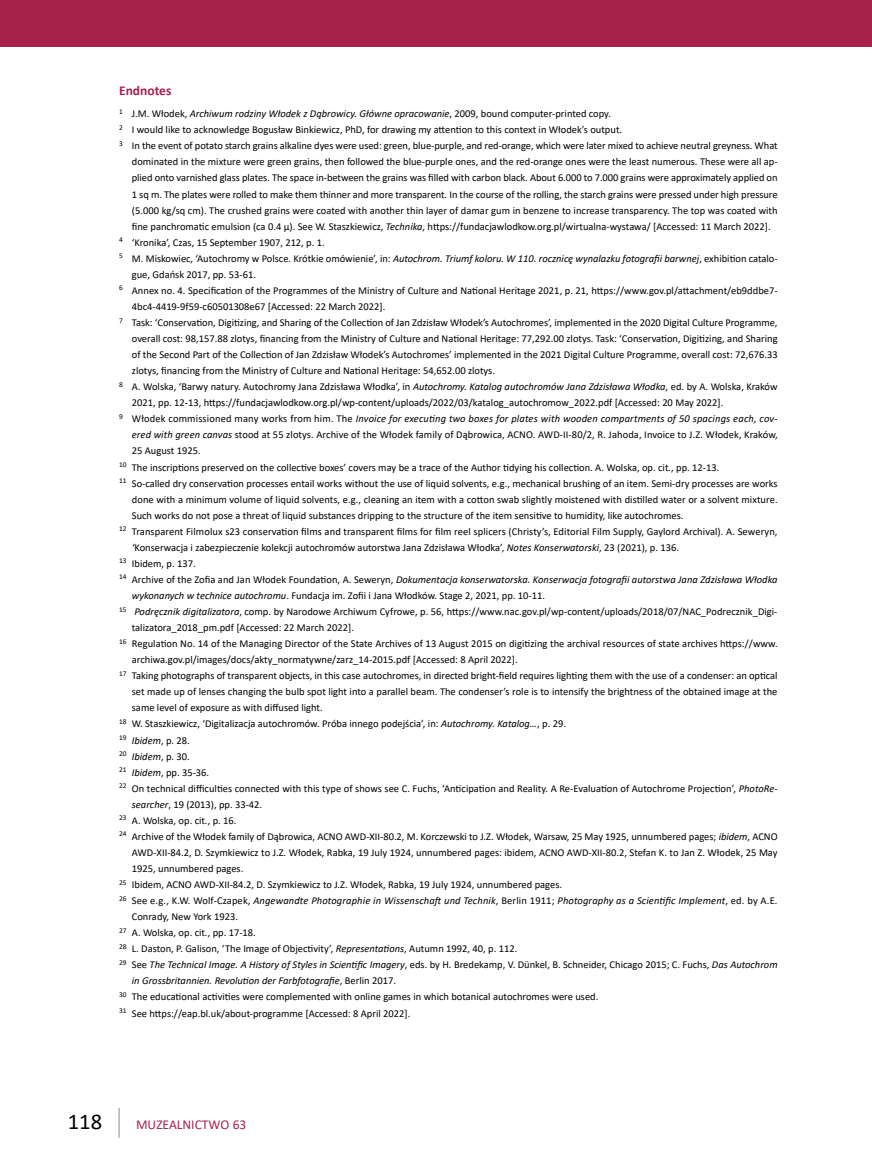
<style>
.page{position:relative;width:872px;height:1170px;background:#fff}
.page>*{position:absolute;margin:0;border:0;box-sizing:border-box;transform-origin:0 0}
.t1{font:22.5px "Calibri";color:#000}
.t2{font:13.5px "Calibri";color:#a6214b}
.t3{font:700 13.5px "Calibri";color:#a6214b}
.t4{font:10.5px "Calibri";color:#000}
.t5{font:italic 10.5px "Calibri";color:#000}
.s1{font-style:normal}
.s2{font-style:italic}
</style>
<div class="page">
<hr style="left:118px;top:1107px;width:2px;height:30px;background:#b3b2b2">
<div style="left:0;top:0;width:872px;height:47px;background:#a6214b"></div>
<p class="t3" style="left:119px;top:81px;width:54px">Endnotes</p>
<p class="t5" style="left:119px;top:106px;width:493px"><sup>1</sup> <span class="s1">J.M. Włodek,</span> Archiwum rodziny Włodek z Dąbrowicy. Główne opracowanie<span class="s1">, 2009, bound computer-printed copy.</span></p>
<p class="t4" style="left:119px;top:122px;width:504px"><sup>2</sup> I would like to acknowledge Bogusław Binkiewicz, PhD, for drawing my attention to this context in Włodek’s output.</p>
<p class="t4" style="left:119px;top:138px;width:660px"><sup>3</sup> In the event of potato starch grains alkaline dyes were used: green, blue-purple, and red-orange, which were later mixed to achieve neutral greyness. What</p>
<p class="t4" style="left:132px;top:155px;width:647px">dominated in the mixture were green grains, then followed the blue-purple ones, and the red-orange ones were the least numerous. These were all ap-</p>
<p class="t4" style="left:132px;top:171px;width:647px">plied onto varnished glass plates. The space in-between the grains was filled with carbon black. About 6.000 to 7.000 grains were approximately applied on</p>
<p class="t4" style="left:132px;top:187px;width:647px">1 sq m. The plates were rolled to make them thinner and more transparent. In the course of the rolling, the starch grains were pressed under high pressure</p>
<p class="t4" style="left:132px;top:203px;width:647px">(5.000 kg/sq cm). The crushed grains were coated with another thin layer of damar gum in benzene to increase transparency. The top was coated with</p>
<p class="t4" style="left:132px;top:219px;width:640px">fine panchromatic emulsion (ca 0.4 µ). See W. Staszkiewicz, <span class="s2">Technika</span>, https://fundacjawlodkow.org.pl/wirtualna-wystawa/ [Accessed: 11 March 2022].</p>
<p class="t4" style="left:119px;top:235px;width:207px"><sup>4</sup> ‘Kronika’, Czas, 15 September 1907, 212, p. 1.</p>
<p class="t4" style="left:119px;top:251px;width:660px"><sup>5</sup> M. Miskowiec, ‘Autochromy w Polsce. Krótkie omówienie’, in: <span class="s2">Autochrom. Triumf koloru. W 110. rocznicę wynalazku fotografii barwnej</span>, exhibition catalo-</p>
<p class="t4" style="left:132px;top:267px;width:126px">gue, Gdańsk 2017, pp. 53-61.</p>
<p class="t4" style="left:119px;top:283px;width:660px"><sup>6</sup> Annex no. 4. Specification of the Programmes of the Ministry of Culture and National Heritage 2021, p. 21, https://www.gov.pl/attachment/eb9ddbe7-</p>
<p class="t4" style="left:132px;top:299px;width:255px">4bc4-4419-9f59-c60501308e67 [Accessed: 22 March 2022].</p>
<p class="t4" style="left:119px;top:315px;width:660px"><sup>7</sup> Task: ‘Conservation, Digitizing, and Sharing of the Collection of Jan Zdzisław Włodek’s Autochromes’, implemented in the 2020 Digital Culture Programme,</p>
<p class="t4" style="left:132px;top:331px;width:647px">overall cost: 98,157.88 zlotys, financing from the Ministry of Culture and National Heritage: 77,292.00 zlotys. Task: ‘Conservation, Digitizing, and Sharing</p>
<p class="t4" style="left:132px;top:347px;width:647px">of the Second Part of the Collection of Jan Zdzisław Włodek’s Autochromes’ implemented in the 2021 Digital Culture Programme, overall cost: 72,676.33</p>
<p class="t4" style="left:132px;top:363px;width:365px">zlotys, financing from the Ministry of Culture and National Heritage: 54,652.00 zlotys.</p>
<p class="t4" style="left:119px;top:379px;width:660px"><sup>8</sup> A. Wolska, ‘Barwy natury. Autochromy Jana Zdzisława Włodka’, in <span class="s2">Autochromy. Katalog autochromów Jana Zdzisława Włodka</span>, ed. by A. Wolska, Kraków</p>
<p class="t4" style="left:132px;top:395px;width:593px">2021, pp. 12-13, https://fundacjawlodkow.org.pl/wp-content/uploads/2022/03/katalog_autochromow_2022.pdf [Accessed: 20 May 2022].</p>
<p class="t5" style="left:119px;top:411px;width:660px"><sup>9</sup> <span class="s1">Włodek commissioned many works from him. The</span> Invoice for executing two boxes for plates with wooden compartments of 50 spacings each, cov-</p>
<p class="t4" style="left:132px;top:427px;width:647px"><span class="s2">ered with green canvas</span> stood at 55 zlotys. Archive of the Włodek family of Dąbrowica, ACNO. AWD-II-80/2, R. Jahoda, Invoice to J.Z. Włodek, Kraków,</p>
<p class="t4" style="left:132px;top:443px;width:70px">25 August 1925.</p>
<p class="t4" style="left:119px;top:459px;width:602px"><sup>10</sup> The inscriptions preserved on the collective boxes’ covers may be a trace of the Author tidying his collection. A. Wolska, op. cit<span class="s2">.</span>, pp. 12-13.</p>
<p class="t4" style="left:119px;top:476px;width:660px"><sup>11</sup> So-called dry conservation processes entail works without the use of liquid solvents, e.g., mechanical brushing of an item. Semi-dry processes are works</p>
<p class="t4" style="left:132px;top:492px;width:647px">done with a minimum volume of liquid solvents, e.g., cleaning an item with a cotton swab slightly moistened with distilled water or a solvent mixture.</p>
<p class="t4" style="left:132px;top:508px;width:553px">Such works do not pose a threat of liquid substances dripping to the structure of the item sensitive to humidity, like autochromes.</p>
<p class="t4" style="left:119px;top:524px;width:660px"><sup>12</sup> Transparent Filmolux s23 conservation films and transparent films for film reel splicers (Christy’s, Editorial Film Supply, Gaylord Archival). A. Seweryn,</p>
<p class="t4" style="left:132px;top:540px;width:549px"><span class="s2">‘</span>Konserwacja i zabezpieczenie kolekcji autochromów autorstwa Jana Zdzisława Włodka’, <span class="s2">Notes Konserwatorski</span>, 23 (2021), p. 136.</p>
<p class="t4" style="left:119px;top:556px;width:78px"><sup>13</sup> Ibidem, p. 137.</p>
<p class="t5" style="left:119px;top:572px;width:660px"><sup>14</sup> <span class="s1">Archive of the Zofia and Jan Włodek Foundation, A. Seweryn,</span> Dokumentacja konserwatorska. Konserwacja fotografii autorstwa Jana Zdzisława Włodka</p>
<p class="t4" style="left:132px;top:588px;width:415px"><span class="s2">wykonanych w technice autochromu</span>. Fundacja im. Zofii i Jana Włodków. Stage 2, 2021, pp. 10-11.</p>
<p class="t4" style="left:119px;top:604px;width:660px"><sup>15</sup> <span class="s2">Podręcznik digitalizatora</span>, comp. by Narodowe Archiwum Cyfrowe, p. 56, https://www.nac.gov.pl/wp-content/uploads/2018/07/NAC_Podrecznik_Digi-</p>
<p class="t4" style="left:132px;top:620px;width:224px">talizatora_2018_pm.pdf [Accessed: 22 March 2022].</p>
<p class="t4" style="left:119px;top:636px;width:660px"><sup>16</sup> Regulation No. 14 of the Managing Director of the State Archives of 13 August 2015 on digitizing the archival resources of state archives https://www.</p>
<p class="t4" style="left:132px;top:652px;width:387px">archiwa.gov.pl/images/docs/akty_normatywne/zarz_14-2015.pdf [Accessed: 8 April 2022].</p>
<p class="t4" style="left:119px;top:668px;width:660px"><sup>17</sup> Taking photographs of transparent objects, in this case autochromes, in directed bright-field requires lighting them with the use of a condenser: an optical</p>
<p class="t4" style="left:132px;top:684px;width:647px">set made up of lenses changing the bulb spot light into a parallel beam. The condenser’s role is to intensify the brightness of the obtained image at the</p>
<p class="t4" style="left:132px;top:700px;width:192px">same level of exposure as with diffused light.</p>
<p class="t4" style="left:119px;top:716px;width:448px"><sup>18</sup> W. Staszkiewicz, ‘Digitalizacja autochromów. Próba innego podejścia’, in: <span class="s2">Autochromy. Katalog…</span>, p. 29.</p>
<p class="t5" style="left:119px;top:732px;width:72px"><sup>19</sup> Ibidem<span class="s1">, p. 28.</span></p>
<p class="t5" style="left:119px;top:748px;width:72px"><sup>20</sup> Ibidem<span class="s1">, p. 30.</span></p>
<p class="t4" style="left:119px;top:764px;width:92px"><sup>21</sup> <span class="s2">Ibidem</span>, pp. 35-36.</p>
<p class="t4" style="left:119px;top:780px;width:660px"><sup>22</sup> On technical difficulties connected with this type of shows see C. Fuchs, ‘Anticipation and Reality. A Re-Evaluation of Autochrome Projection’, <span class="s2">PhotoRe-</span></p>
<p class="t4" style="left:132px;top:797px;width:132px"><span class="s2">searcher</span>, 19 (2013), pp. 33-42.</p>
<p class="t4" style="left:119px;top:813px;width:119px"><sup>23</sup> A. Wolska, op. cit<span class="s2">.</span>, p. 16.</p>
<p class="t4" style="left:119px;top:829px;width:660px"><sup>24</sup> Archive of the Włodek family of Dąbrowica, ACNO AWD-XII-80.2, M. Korczewski to J.Z. Włodek, Warsaw, 25 May 1925, unnumbered pages; <span class="s2">ibidem</span>, ACNO</p>
<p class="t4" style="left:132px;top:845px;width:647px">AWD-XII-84.2, D. Szymkiewicz to J.Z. Włodek, Rabka, 19 July 1924, unnumbered pages: ibidem, ACNO AWD-XII-80.2, Stefan K. to Jan Z. Włodek, 25 May</p>
<p class="t4" style="left:132px;top:861px;width:113px">1925, unnumbered pages.</p>
<p class="t4" style="left:119px;top:877px;width:444px"><sup>25</sup> Ibidem, ACNO AWD-XII-84.2, D. Szymkiewicz to J.Z. Włodek, Rabka, 19 July 1924, unnumbered pages.</p>
<p class="t5" style="left:119px;top:893px;width:660px"><sup>26</sup> <span class="s1">See e.g., K.W. Wolf-Czapek,</span> Angewandte Photographie in Wissenschaft und Technik<span class="s1">, Berlin 1911;</span> Photography as a Scientific Implement<span class="s1">, ed. by A.E.</span></p>
<p class="t4" style="left:132px;top:909px;width:108px">Conrady, New York 1923.</p>
<p class="t4" style="left:119px;top:925px;width:138px"><sup>27</sup> A. Wolska, op. cit<span class="s2">.</span>, pp. 17-18.</p>
<p class="t4" style="left:119px;top:941px;width:400px"><sup>28</sup> L. Daston, P. Galison, ‘The Image of Objectivity’, <span class="s2">Representations</span>, Autumn 1992, 40, p. 112.</p>
<p class="t5" style="left:119px;top:957px;width:660px"><sup>29</sup> <span class="s1">See</span> The Technical Image. A History of Styles in Scientific Imagery<span class="s1">, eds. by H. Bredekamp, V. Dünkel, B. Schneider, Chicago 2015; C. Fuchs,</span> Das Autochrom</p>
<p class="t5" style="left:132px;top:973px;width:266px">in Grossbritannien. Revolution der Farbfotografie<span class="s1">, Berlin 2017.</span></p>
<p class="t4" style="left:119px;top:989px;width:481px"><sup>30</sup> The educational activities were complemented with online games in which botanical autochromes were used.</p>
<p class="t4" style="left:119px;top:1005px;width:293px"><sup>31</sup> See https://eap.bl.uk/about-programme [Accessed: 8 April 2022].</p>
<h1 class="t1" style="left:68px;top:1105px;width:36px">118</h1>
<p class="t2" style="left:136px;top:1115px;width:112px">MUZEALNICTWO 63</p>
</div>
